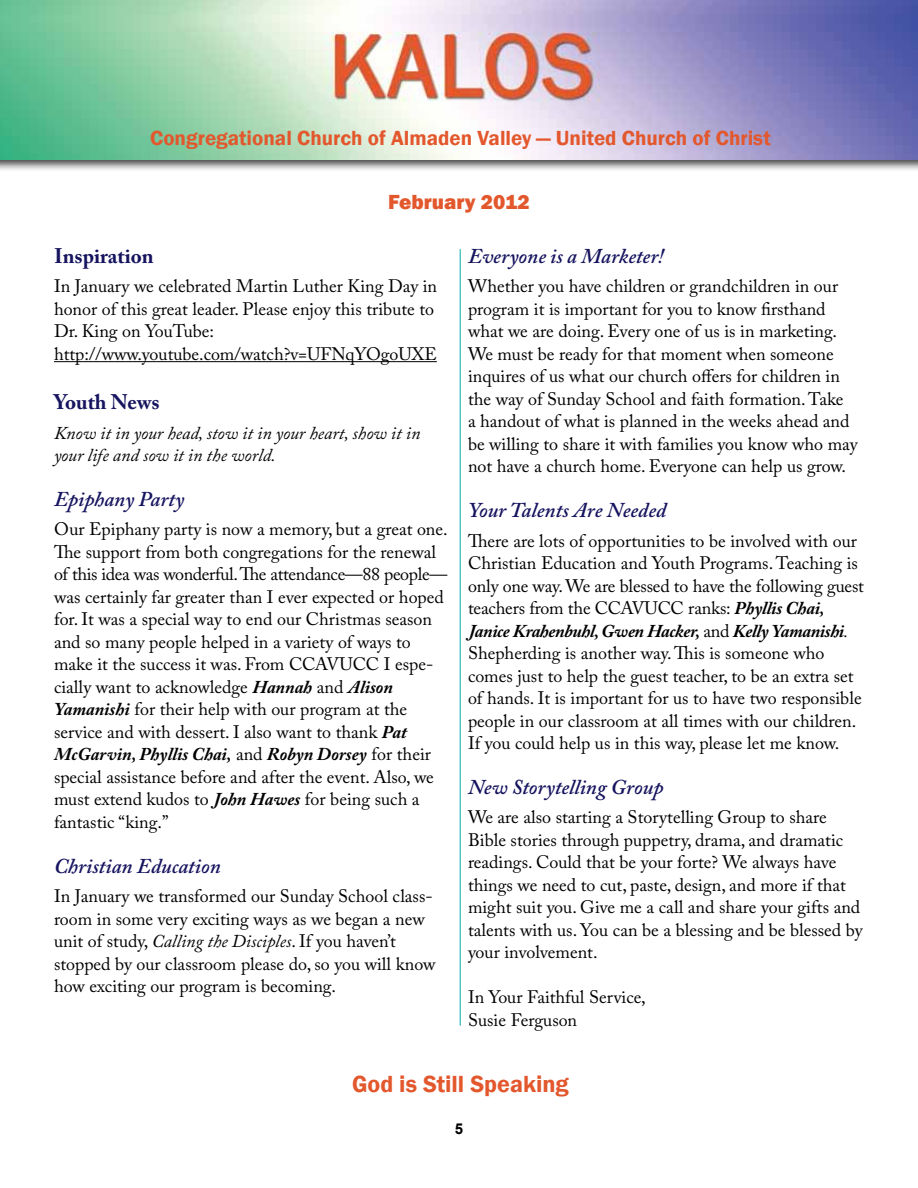
<style>
.page{position:relative;width:918px;height:1188px;background:#fff}
.page>*{position:absolute;margin:0;border:0;box-sizing:border-box;transform-origin:0 0}
.t1{font:600 24px "Franklin Gothic";color:#e3572d}
.t2{font:italic 600 21px "Adobe Caslon Pro";color:#16145f}
.t3{font:600 21px "Franklin Gothic";color:#e3572d}
.t4{font:700 21px "Adobe Caslon Pro";color:#16145f}
.t5{font:800 21px "Franklin Gothic";color:#e3572d}
.t6{font:18px/22.5px "Adobe Caslon Pro";color:#000}
.t7{font:italic 18px/22.5px "Adobe Caslon Pro";color:#000}
.t8{font:700 15px "Arial";color:#000}
.s1{font-weight:700;font-style:italic}
.s2{font-style:italic}
</style>
<div class="page">
<div style="left:0;top:0;width:918px;height:172px;background:#000;opacity:.75"></div>
<img style="left:0;top:0;width:918px;height:159px">
<hr style="left:54px;top:361px;width:383px;height:1px;background:#000">
<hr style="left:460px;top:249px;width:1px;height:777px;background:#00aaa6">
<p class="t3" style="left:150px;top:125px;width:622px">Congregational Church of Almaden Valley — United Church of Christ</p>
<p class="t5" style="left:388px;top:189px;width:143px">February 2012</p>
<p class="t4" style="left:54px;top:244px;width:101px">Inspiration</p>
<p class="t6" style="left:54px;top:275px;width:385px">In January we celebrated Martin Luther King Day in honor of this great leader. Please enjoy this tribute to Dr. King on YouTube: http://www.youtube.com/watch?v=UFNqYOgoUXE</p>
<p class="t4" style="left:54px;top:390px;width:107px">Youth News</p>
<p class="t7" style="left:54px;top:421px;width:368px">Know it in your head, stow it in your heart, show it in your life and sow it in the world.</p>
<p class="t2" style="left:54px;top:487px;width:132px">Epiphany Party</p>
<p class="t6" style="left:54px;top:518px;width:395px">Our Epiphany party is now a memory, but a great one.<br>The support from both congregations for the renewal of this idea was wonderful. The attendance—88 people— was certainly far greater than I ever expected or hoped for. It was a special way to end our Christmas season and so many people helped in a variety of ways to make it the success it was. From CCAVUCC I espe&shy;cially want to acknowledge <span class="s1">Hannah</span> and <span class="s1">Alison Yamanishi</span> for their help with our program at the service and with dessert. I also want to thank <span class="s1">Pat McGarvin, Phyllis Chai,</span> and <span class="s1">Robyn Dorsey</span> for their special assistance before and after the event. Also, we must extend kudos to <span class="s1">John Hawes</span> for being such a fantastic “king.”</p>
<p class="t2" style="left:54px;top:853px;width:168px">Christian Education</p>
<p class="t6" style="left:54px;top:885px;width:383px">In January we transformed our Sunday School class&shy;room in some very exciting ways as we began a new unit of study, <span class="s2">Calling the Disciples</span>. If you haven’t stopped by our classroom please do, so you will know how exciting our program is becoming.</p>
<p class="t2" style="left:468px;top:244px;width:197px">Everyone is a Marketer!</p>
<p class="t6" style="left:468px;top:275px;width:391px">Whether you have children or grandchildren in our program it is important for you to know firsthand what we are doing. Every one of us is in marketing.<br>We must be ready for that moment when someone inquires of us what our church offers for children in the way of Sunday School and faith formation. Take<br>a handout of what is planned in the weeks ahead and be willing to share it with families you know who may not have a church home. Everyone can help us grow.</p>
<p class="t2" style="left:468px;top:498px;width:200px">Your Talents Are Needed</p>
<p class="t6" style="left:468px;top:529px;width:398px">There are lots of opportunities to be involved with our Christian Education and Youth Programs. Teaching is only one way. We are blessed to have the following guest teachers from the CCAVUCC ranks: <span class="s1">Phyllis Chai, Janice Krahenbuhl, Gwen Hacker,</span> and <span class="s1">Kelly Yamanishi</span><span class="s2">.<br></span>Shepherding is another way. This is someone who comes just to help the guest teacher, to be an extra set of hands. It is important for us to have two responsible people in our classroom at all times with our children.<br>If you could help us in this way, please let me know.</p>
<p class="t2" style="left:468px;top:775px;width:197px">New Storytelling Group</p>
<p class="t6" style="left:468px;top:806px;width:396px">We are also starting a Storytelling Group to share Bible stories through puppetry, drama, and dramatic readings. Could that be your forte? We always have things we need to cut, paste, design, and more if that might suit you. Give me a call and share your gifts and talents with us. You can be a blessing and be blessed by your involvement.</p>
<p class="t6" style="left:468px;top:986px;width:179px">In Your Faithful Service,<br>Susie Ferguson</p>
<h1 class="t1" style="left:352px;top:1069px;width:218px">God is Still Speaking</h1>
<p class="t8" style="left:455px;top:1119px;width:10px">5</p>
</div>
